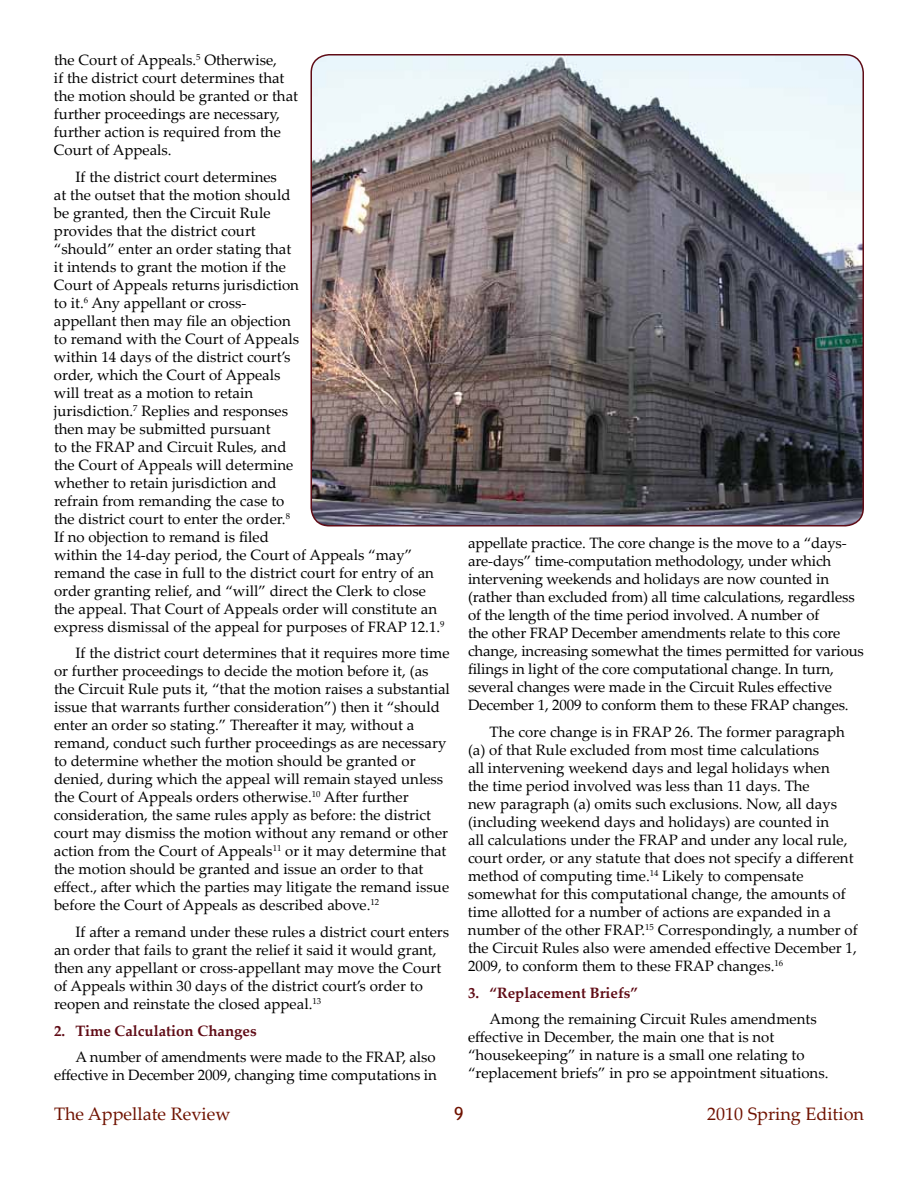
<style>
.page{position:relative;width:918px;height:1188px;background:#fff}
.page>*{position:absolute;margin:0;border:0;box-sizing:border-box;transform-origin:0 0}
.t1{font:18px "Palatino Linotype";color:#6f1200}
.t2{font:18px "Trebuchet MS";color:#6f1200}
.t3{font:15px/18px "Palatino Linotype";color:#000}
.t4{font:700 15px "Palatino Linotype";color:#600c16}
</style>
<div class="page">
<img style="left:312px;top:55px;width:551px;height:471px">
<div style="left:310px;top:54px;width:554px;height:472px;border:2px solid #600c16;border-radius:18px"></div>
<p class="t3" style="left:54px;top:50px;width:246px">the Court of Appeals.<sup>5</sup> Otherwise,<br>if the district court determines that the motion should be granted or that further proceedings are necessary, further action is required from the<br>Court of Appeals.</p>
<p class="t3" style="left:54px;top:167px;width:392px;text-indent:22px">If the district court determines<br>at the outset that the motion should<br>be granted, then the Circuit Rule<br>provides that the district court<br>“should” enter an order stating that<br>it intends to grant the motion if the<br>Court of Appeals returns jurisdiction<br>to it.<sup>6</sup> Any appellant or cross-<br>appellant then may file an objection<br>to remand with the Court of Appeals<br>within 14 days of the district court’s<br>order, which the Court of Appeals<br>will treat as a motion to retain<br>jurisdiction.<sup>7</sup> Replies and responses<br>then may be submitted pursuant<br>to the FRAP and Circuit Rules, and<br>the Court of Appeals will determine<br>whether to retain jurisdiction and<br>refrain from remanding the case to<br>the district court to enter the order.<sup>8<br></sup>If no objection to remand is filed<br>within the 14-day period, the Court of Appeals “may” remand the case in full to the district court for entry of an order granting relief, and “will” direct the Clerk to close the appeal. That Court of Appeals order will constitute an express dismissal of the appeal for purposes of FRAP 12.1.<sup>9</sup></p>
<p class="t3" style="left:54px;top:644px;width:397px;text-indent:22px">If the district court determines that it requires more time or further proceedings to decide the motion before it, (as the Circuit Rule puts it, “that the motion raises a substantial issue that warrants further consideration”) then it “should enter an order so stating.” Thereafter it may, without a remand, conduct such further proceedings as are necessary to determine whether the motion should be granted or denied, during which the appeal will remain stayed unless the Court of Appeals orders otherwise.<sup>10</sup> After further consideration, the same rules apply as before: the district court may dismiss the motion without any remand or other action from the Court of Appeals<sup>11</sup> or it may determine that the motion should be granted and issue an order to that effect., after which the parties may litigate the remand issue before the Court of Appeals as described above.<sup>12</sup></p>
<p class="t3" style="left:54px;top:922px;width:397px;text-indent:22px">If after a remand under these rules a district court enters an order that fails to grant the relief it said it would grant, then any appellant or cross-appellant may move the Court of Appeals within 30 days of the district court’s order to reopen and reinstate the closed appeal.<sup>13</sup></p>
<p class="t4" style="left:54px;top:1020px;width:204px">2. Time Calculation Changes</p>
<p class="t3" style="left:54px;top:1047px;width:384px;text-align:right">A number of amendments were made to the FRAP, also effective in December 2009, changing time computations in</p>
<p class="t3" style="left:468px;top:534px;width:397px">appellate practice. The core change is the move to a “days&shy;are-days” time-computation methodology, under which intervening weekends and holidays are now counted in (rather than excluded from) all time calculations, regardless of the length of the time period involved. A number of<br>the other FRAP December amendments relate to this core change, increasing somewhat the times permitted for various filings in light of the core computational change. In turn, several changes were made in the Circuit Rules effective December 1, 2009 to conform them to these FRAP changes.</p>
<p class="t3" style="left:468px;top:722px;width:391px;text-indent:22px">The core change is in FRAP 26. The former paragraph (a) of that Rule excluded from most time calculations<br>all intervening weekend days and legal holidays when<br>the time period involved was less than 11 days. The<br>new paragraph (a) omits such exclusions. Now, all days (including weekend days and holidays) are counted in<br>all calculations under the FRAP and under any local rule, court order, or any statute that does not specify a different method of computing time.<sup>14</sup> Likely to compensate somewhat for this computational change, the amounts of time allotted for a number of actions are expanded in a number of the other FRAP.<sup>15</sup> Correspondingly, a number of the Circuit Rules also were amended effective December 1, 2009, to conform them to these FRAP changes.<sup>16</sup></p>
<p class="t4" style="left:468px;top:982px;width:172px">3. “Replacement Briefs”</p>
<p class="t3" style="left:468px;top:1010px;width:362px;text-indent:22px">Among the remaining Circuit Rules amendments effective in December, the main one that is not “housekeeping” in nature is a small one relating to “replacement briefs” in pro se appointment situations.</p>
<p class="t1" style="left:54px;top:1101px;width:178px">The Appellate Review</p>
<p class="t2" style="left:454px;top:1103px;width:11px">9</p>
<p class="t1" style="left:707px;top:1101px;width:158px">2010 Spring Edition</p>
</div>
